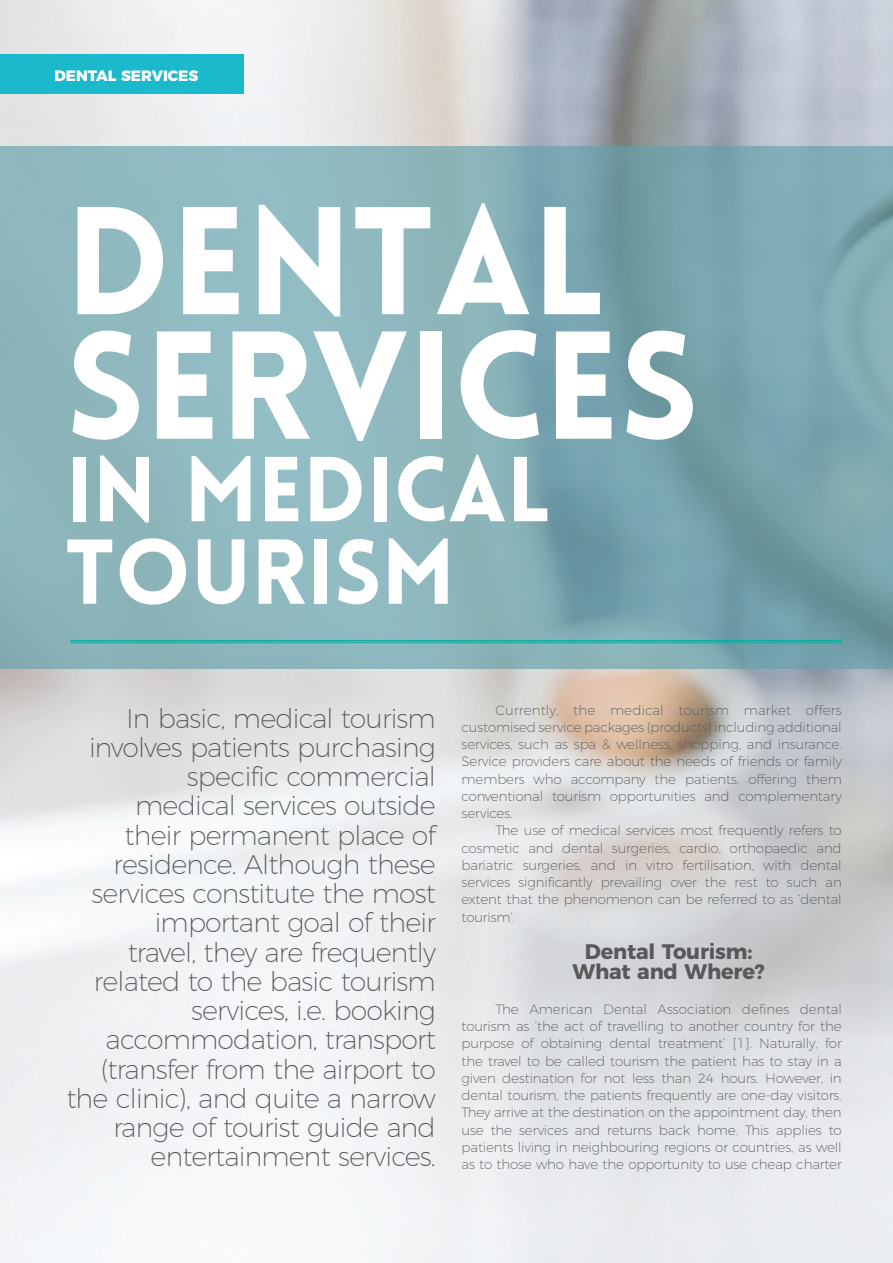
<style>
.page{position:relative;width:893px;height:1263px;background:#fff}
.page>*{position:absolute;margin:0;border:0;box-sizing:border-box;transform-origin:0 0}
.t1{font:900 150px/124.5px "Lovelo";color:#fff}
.t2{font:900 90px/82.5px "Lovelo";color:#fff}
.t3{font:200 27px/29.2px "Montserrat";letter-spacing:-.03em;color:#57585a;text-align:right}
.t4{font:700 21px/20.2px "Montserrat";letter-spacing:-.01em;color:#57585a;text-align:center}
.t5{font:800 15px "Montserrat";color:#fff}
.t6{font:200 13.5px/17.2px "Montserrat";letter-spacing:-.01em;color:#57585a;text-align:justify}
</style>
<div class="page">
<img style="left:0;top:0;width:893px;height:1263px">
<svg style="left:0;top:146px;width:892px;height:523px;fill:#8bb4b9"></svg>
<div style="left:0;top:54px;width:244px;height:39px;background:#1abacc"></div>
<hr style="left:70px;top:640px;width:772px;height:1px;background:#12ab9c">
<hr style="left:70px;top:642px;width:772px;height:1px;background:#12ab9c">
<p class="t5" style="left:54px;top:63px;width:145px">DENTAL SERVICES</p>
<h1 class="t1" style="left:66px;top:201px;width:635px">DENTAL<br>SERVICES</h1>
<h2 class="t2" style="left:66px;top:450px;width:487px">IN MEDICAL<br>TOURISM</h2>
<p class="t3" style="left:66px;top:701px;width:371px">In basic, medical tourism involves patients purchasing specific commercial<br>medical services outside<br>their permanent place of residence. Although these services constitute the most important goal of their<br>travel, they are frequently related to the basic tourism services, i.e. booking accommodation, transport (transfer from the airport to the clinic), and quite a narrow range of tourist guide and entertainment services.</p>
<p class="t6" style="left:462px;top:700px;width:382px;text-indent:34px">Currently, the medical tourism market offers customised service packages (products) including additional services, such as spa &amp; wellness, shopping, and insurance.<br>Service providers care about the needs of friends or family members who accompany the patients, offering them conventional tourism opportunities and complementary services.</p>
<p class="t6" style="left:462px;top:821px;width:382px;text-indent:34px">The use of medical services most frequently refers to cosmetic and dental surgeries, cardio, orthopaedic and bariatric surgeries, and in vitro fertilisation, with dental services significantly prevailing over the rest to such an extent that the phenomenon can be referred to as ‘dental tourism’.</p>
<h3 class="t4" style="left:572px;top:940px;width:194px">Dental Tourism:<br>What and Where?</h3>
<p class="t6" style="left:462px;top:999px;width:382px;text-indent:34px">The American Dental Association defines dental tourism as ‘the act of travelling to another country for the purpose of obtaining dental treatment’ [1]. Naturally, for the travel to be called tourism the patient has to stay in a given destination for not less than 24 hours. However, in dental tourism, the patients frequently are one-day visitors.<br>They arrive at the destination on the appointment day, then use the services and returns back home. This applies to patients living in neighbouring regions or countries, as well as to those who have the opportunity to use cheap charter</p>
</div>
